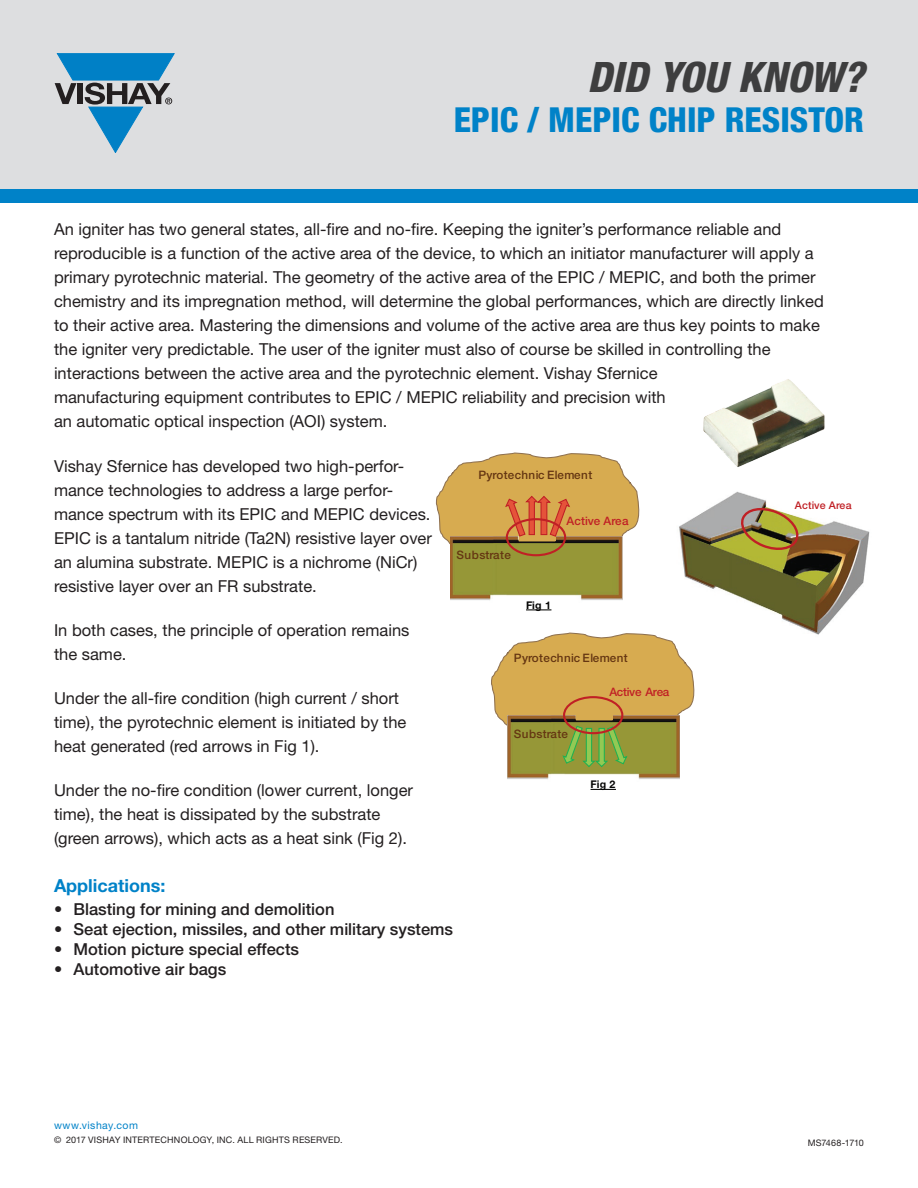
<style>
.page{position:relative;width:918px;height:1188px;background:#fff}
.page>*{position:absolute;margin:0;border:0;box-sizing:border-box;transform-origin:0 0}
.t1{font:italic 800 condensed 42px "Helvetica Neue LT Std";color:#3e3e3f}
.t2{font:800 condensed 34.5px "Helvetica Neue LT Std";color:#0082c8}
.PL_Inside_Body{font:700 18px "Helvetica Neue LT Std";color:#0082c8}
.Body{font:16.5px/24px "Helvetica Neue LT Std";color:#231f20}
.t3{font:500 16.5px "Helvetica Neue LT Std";color:#231f20}
.t4{font:500 11.7px "Helvetica Neue LT Std";letter-spacing:.035em;color:#653612}
.t5{font:500 11.7px "Helvetica Neue LT Std";letter-spacing:.01em;color:#c02025}
.t6{font:500 11.7px "Helvetica Neue LT Std";letter-spacing:-.02em;color:#c02025}
.t7{font:500 10.65px "Helvetica Neue LT Std";letter-spacing:.01em;color:#c02025}
.t8{font:700 10.65px "Helvetica Neue LT Std";letter-spacing:.005em;color:#050504}
.PL_BrochureType{font:10.5px "Helvetica Neue LT Std";letter-spacing:.045em;color:#0082c8}
.PT_SubTitle{font:9px "Helvetica Neue LT Std";letter-spacing:.02em;color:#231f20}
.PT_SubTitle-2{font:9px "Helvetica Neue LT Std";letter-spacing:-.01em;color:#231f20}
</style>
<div class="page">
<div style="left:0;top:0;width:918px;height:189px;background:#dddee0"></div>
<svg style="left:55px;top:53px;width:120px;height:100px"></svg>
<div style="left:0;top:189px;width:918px;height:13px;background:#0082c8"></div>
<img style="left:451px;top:578px;width:171px;height:23px">
<img style="left:679px;top:491px;width:191px;height:144px">
<svg style="left:739px;top:506px;width:61px;height:46px;background:#a5904e"></svg>
<svg style="left:435px;top:452px;width:205px;height:126px;background:#c7a75f"></svg>
<div style="left:506px;top:518px;width:60px;height:38px;border:2px solid #c02025;border-radius:50%"></div>
<img style="left:508px;top:768px;width:172px;height:12px">
<svg style="left:491px;top:632px;width:207px;height:136px"></svg>
<div style="left:576px;top:706px;width:36px;height:14px;background:#d7ab50"></div>
<div style="left:563px;top:696px;width:60px;height:38px;border:2px solid #c02025;border-radius:50%"></div>
<svg style="left:526px;top:609px;width:25px;height:1px"></svg>
<svg style="left:591px;top:789px;width:25px;height:1px"></svg>
<img style="left:703px;top:379px;width:122px;height:88px">
<p class="t1" style="left:588px;top:51px;width:278px">DID YOU KNOW?</p>
<p class="t2" style="left:454px;top:98px;width:412px">EPIC / MEPIC CHIP RESISTOR</p>
<p class="Body" style="left:54px;top:217px;width:771px">An igniter has two general states, all-fire and no-fire. Keeping the igniter’s performance reliable and reproducible is a function of the active area of the device, to which an initiator manufacturer will apply a primary pyrotechnic material. The geometry of the active area of the EPIC / MEPIC, and both the primer chemistry and its impregnation method, will determine the global performances, which are directly linked to their active area. Mastering the dimensions and volume of the active area are thus key points to make the igniter very predictable. The user of the igniter must also of course be skilled in controlling the interactions between the active area and the pyrotechnic element. Vishay Sfernice<br>manufacturing equipment contributes to EPIC / MEPIC reliability and precision with<br>an automatic optical inspection (AOI) system.</p>
<p class="Body" style="left:54px;top:454px;width:379px">Vishay Sfernice has developed two high-perfor&shy;mance technologies to address a large perfor&shy;mance spectrum with its EPIC and MEPIC devices.<br>EPIC is a tantalum nitride (Ta2N) resistive layer over an alumina substrate. MEPIC is a nichrome (NiCr) resistive layer over an FR substrate.</p>
<p class="Body" style="left:54px;top:618px;width:357px">In both cases, the principle of operation remains the same.</p>
<p class="Body" style="left:54px;top:686px;width:354px">Under the all-fire condition (high current / short time), the pyrotechnic element is initiated by the heat generated (red arrows in Fig 1).</p>
<p class="Body" style="left:54px;top:778px;width:361px">Under the no-fire condition (lower current, longer time), the heat is dissipated by the substrate (green arrows), which acts as a heat sink (Fig 2).</p>
<p class="PL_Inside_Body" style="left:54px;top:875px;width:113px">Applications:</p>
<p class="t3" style="left:54px;top:900px;width:282px">• Blasting for mining and demolition</p>
<p class="t3" style="left:54px;top:920px;width:401px">• Seat ejection, missiles, and other military systems</p>
<p class="t3" style="left:54px;top:939px;width:247px">• Motion picture special effects</p>
<p class="t3" style="left:54px;top:959px;width:174px">• Automotive air bags</p>
<p class="t4" style="left:478px;top:468px;width:115px">Pyrotechnic Element</p>
<p class="t7" style="left:795px;top:499px;width:58px">Active Area</p>
<p class="t5" style="left:566px;top:514px;width:64px">Active Area</p>
<p class="t4" style="left:457px;top:548px;width:56px">Substrate</p>
<p class="t8" style="left:526px;top:598px;width:26px">Fig 1</p>
<p class="t4" style="left:514px;top:651px;width:115px">Pyrotechnic Element</p>
<p class="t6" style="left:609px;top:685px;width:62px">Active Area</p>
<p class="t4" style="left:514px;top:727px;width:56px">Substrate</p>
<p class="t8" style="left:591px;top:778px;width:26px">Fig 2</p>
<p class="PL_BrochureType" style="left:54px;top:1119px;width:86px">www.vishay.com</p>
<p class="PT_SubTitle" style="left:54px;top:1135px;width:290px">© 2017 VISHAY INTERTECHNOLOGY, INC. ALL RIGHTS RESERVED.</p>
<p class="PT_SubTitle-2" style="left:808px;top:1138px;width:58px">MS7468-1710</p>
</div>
